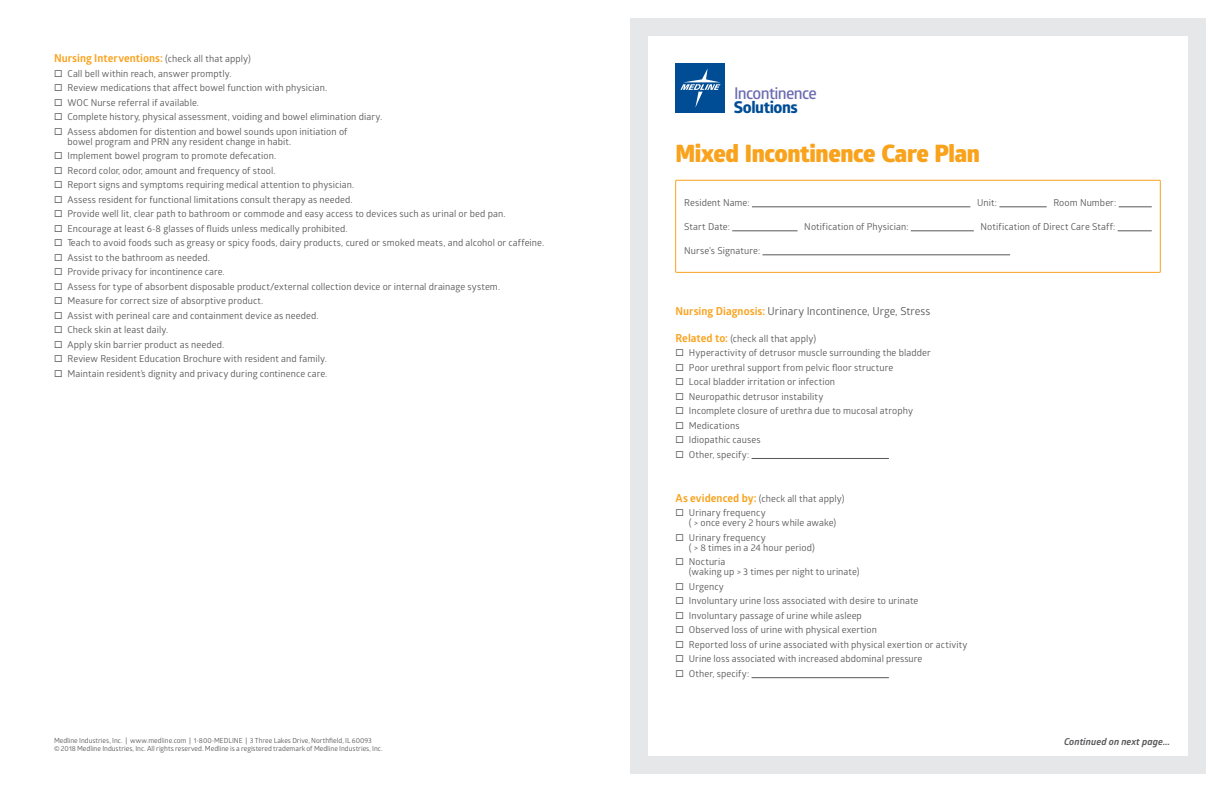
<style>
.page{position:relative;width:1224px;height:792px;background:#fff}
.page>*{position:absolute;margin:0;border:0;box-sizing:border-box;transform-origin:0 0}
.MEDLINE_-_Headline{font:800 24px "Glober";letter-spacing:-.015em;color:#f9a21c}
.t1{font:600 16.2px "Glober";letter-spacing:-.04em;color:#6a6ab1}
.t2{font:700 16.2px "Globerx";letter-spacing:-.025em;color:#014d95}
.MEDLINE_-_A_Head{font:11px "Glober";color:#57585a}
.t3{font:700 11px "Glober";letter-spacing:.005em;color:#f9a21c}
.MEDLINE_-_Body{font:9.5px/10px "Glober";letter-spacing:.01em;color:#57585a}
.t4{font:italic 700 9.5px "Glober";letter-spacing:.01em;color:#57585a}
.MEDLINE_-_Ref__Trade{font:7px "Glober";letter-spacing:-.005em;color:#57585a}
.s1{font-weight:400;font-size:9.5px;color:#57585a}
.s2{font-weight:700;color:#f9a21c}
.s3{font-weight:700;font-size:11px;color:#f9a21c}
</style>
<div class="page">
<svg style="left:630px;top:18px;width:576px;height:756px"></svg>
<hr style="left:752px;top:458px;width:137px;height:1px;background:#57585a">
<hr style="left:752px;top:677px;width:137px;height:1px;background:#57585a">
<hr style="left:752px;top:207px;width:218px;height:1px;background:#57585a">
<hr style="left:999px;top:207px;width:48px;height:1px;background:#57585a">
<hr style="left:1119px;top:207px;width:33px;height:1px;background:#57585a">
<hr style="left:732px;top:231px;width:66px;height:1px;background:#57585a">
<hr style="left:911px;top:231px;width:63px;height:1px;background:#57585a">
<hr style="left:1118px;top:231px;width:34px;height:1px;background:#57585a">
<hr style="left:762px;top:255px;width:248px;height:1px;background:#57585a">
<div style="left:675px;top:180px;width:486px;height:93px;border:1px solid #f9a21c"></div>
<div style="left:675px;top:63px;width:50px;height:50px;background:#014d95"></div>
<svg style="left:681px;top:68px;width:40px;height:40px"></svg>
<p class="t3" style="left:54px;top:51px;width:198px">Nursing Interventions: <span class="s1">(check all that apply)</span></p>
<p class="MEDLINE_-_Body" style="left:54px;top:68px;width:179px">◻ Call bell within reach, answer promptly.</p>
<p class="MEDLINE_-_Body" style="left:54px;top:82px;width:275px">◻ Review medications that affect bowel function with physician.</p>
<p class="MEDLINE_-_Body" style="left:54px;top:97px;width:147px">◻ WOC Nurse referral if available.</p>
<p class="MEDLINE_-_Body" style="left:54px;top:111px;width:330px">◻ Complete history, physical assessment, voiding and bowel elimination diary.</p>
<p class="MEDLINE_-_Body" style="left:68px;top:126px;width:281px;text-indent:-14px">◻ Assess abdomen for distention and bowel sounds upon initiation of bowel program and PRN any resident change in habit.</p>
<p class="MEDLINE_-_Body" style="left:54px;top:150px;width:224px">◻ Implement bowel program to promote defecation.</p>
<p class="MEDLINE_-_Body" style="left:54px;top:165px;width:223px">◻ Record color, odor, amount and frequency of stool.</p>
<p class="MEDLINE_-_Body" style="left:54px;top:179px;width:302px">◻ Report signs and symptoms requiring medical attention to physician.</p>
<p class="MEDLINE_-_Body" style="left:54px;top:194px;width:300px">◻ Assess resident for functional limitations consult therapy as needed.</p>
<p class="MEDLINE_-_Body" style="left:54px;top:208px;width:453px">◻ Provide well lit, clear path to bathroom or commode and easy access to devices such as urinal or bed pan.</p>
<p class="MEDLINE_-_Body" style="left:54px;top:223px;width:295px">◻ Encourage at least 6-8 glasses of fluids unless medically prohibited.</p>
<p class="MEDLINE_-_Body" style="left:54px;top:237px;width:492px">◻ Teach to avoid foods such as greasy or spicy foods, dairy products, cured or smoked meats, and alcohol or caffeine.</p>
<p class="MEDLINE_-_Body" style="left:54px;top:252px;width:158px">◻ Assist to the bathroom as needed.</p>
<p class="MEDLINE_-_Body" style="left:54px;top:266px;width:172px">◻ Provide privacy for incontinence care.</p>
<p class="MEDLINE_-_Body" style="left:54px;top:281px;width:448px">◻ Assess for type of absorbent disposable product/external collection device or internal drainage system.</p>
<p class="MEDLINE_-_Body" style="left:54px;top:295px;width:211px">◻ Measure for correct size of absorptive product.</p>
<p class="MEDLINE_-_Body" style="left:54px;top:310px;width:266px">◻ Assist with perineal care and containment device as needed.</p>
<p class="MEDLINE_-_Body" style="left:54px;top:324px;width:116px">◻ Check skin at least daily.</p>
<p class="MEDLINE_-_Body" style="left:54px;top:339px;width:172px">◻ Apply skin barrier product as needed.</p>
<p class="MEDLINE_-_Body" style="left:54px;top:353px;width:274px">◻ Review Resident Education Brochure with resident and family.</p>
<p class="MEDLINE_-_Body" style="left:54px;top:368px;width:275px">◻ Maintain resident’s dignity and privacy during continence care.</p>
<p class="MEDLINE_-_Ref__Trade" style="left:54px;top:736px;width:319px">Medline Industries, Inc. | www.medline.com | 1-800-MEDLINE | 3 Three Lakes Drive, Northfield, IL 60093</p>
<p class="MEDLINE_-_Ref__Trade" style="left:54px;top:744px;width:330px">© 2018 Medline Industries, Inc. All rights reserved. Medline is a registered trademark of Medline Industries, Inc.</p>
<h2 class="t1" style="left:734px;top:82px;width:84px">Incontinence</h2>
<h2 class="t2" style="left:734px;top:95px;width:66px">Solutions</h2>
<p class="MEDLINE_-_Headline" style="left:675px;top:135px;width:306px">Mixed Incontinence Care Plan</p>
<p class="MEDLINE_-_Body" style="left:684px;top:197px;width:67px">Resident Name:</p>
<p class="MEDLINE_-_Body" style="left:977px;top:197px;width:21px">Unit:</p>
<p class="MEDLINE_-_Body" style="left:1053px;top:197px;width:64px">Room Number:</p>
<p class="MEDLINE_-_Body" style="left:684px;top:221px;width:47px">Start Date:</p>
<p class="MEDLINE_-_Body" style="left:804px;top:221px;width:106px">Notification of Physician:</p>
<p class="MEDLINE_-_Body" style="left:981px;top:221px;width:136px">Notification of Direct Care Staff:</p>
<p class="MEDLINE_-_Body" style="left:684px;top:245px;width:78px">Nurse’s Signature:</p>
<p class="MEDLINE_-_A_Head" style="left:675px;top:304px;width:256px"><span class="s2">Nursing Diagnosis:</span> Urinary Incontinence, Urge, Stress</p>
<p class="MEDLINE_-_Body" style="left:675px;top:333px;width:142px"><span class="s3">Related to:</span> (check all that apply)</p>
<p class="MEDLINE_-_Body" style="left:675px;top:347px;width:257px">◻ Hyperactivity of detrusor muscle surrounding the bladder</p>
<p class="MEDLINE_-_Body" style="left:675px;top:362px;width:219px">◻ Poor urethral support from pelvic floor structure</p>
<p class="MEDLINE_-_Body" style="left:675px;top:376px;width:161px">◻ Local bladder irritation or infection</p>
<p class="MEDLINE_-_Body" style="left:675px;top:391px;width:149px">◻ Neuropathic detrusor instability</p>
<p class="MEDLINE_-_Body" style="left:675px;top:405px;width:239px">◻ Incomplete closure of urethra due to mucosal atrophy</p>
<p class="MEDLINE_-_Body" style="left:675px;top:420px;width:66px">◻ Medications</p>
<p class="MEDLINE_-_Body" style="left:675px;top:434px;width:87px">◻ Idiopathic causes</p>
<p class="MEDLINE_-_Body" style="left:675px;top:449px;width:75px">◻ Other, specify:</p>
<p class="MEDLINE_-_Body" style="left:675px;top:493px;width:171px"><span class="s3">As evidenced by:</span> (check all that apply)</p>
<p class="MEDLINE_-_Body" style="left:689px;top:507px;width:149px;text-indent:-14px">◻ Urinary frequency<br>( &gt; once every 2 hours while awake)</p>
<p class="MEDLINE_-_Body" style="left:689px;top:532px;width:127px;text-indent:-14px">◻ Urinary frequency<br>( &gt; 8 times in a 24 hour period)</p>
<p class="MEDLINE_-_Body" style="left:689px;top:556px;width:172px;text-indent:-14px">◻ Nocturia<br>(waking up &gt; 3 times per night to urinate)</p>
<p class="MEDLINE_-_Body" style="left:675px;top:581px;width:50px">◻ Urgency</p>
<p class="MEDLINE_-_Body" style="left:675px;top:595px;width:245px">◻ Involuntary urine loss associated with desire to urinate</p>
<p class="MEDLINE_-_Body" style="left:675px;top:610px;width:188px">◻ Involuntary passage of urine while asleep</p>
<p class="MEDLINE_-_Body" style="left:675px;top:624px;width:203px">◻ Observed loss of urine with physical exertion</p>
<p class="MEDLINE_-_Body" style="left:675px;top:639px;width:294px">◻ Reported loss of urine associated with physical exertion or activity</p>
<p class="MEDLINE_-_Body" style="left:675px;top:653px;width:248px">◻ Urine loss associated with increased abdominal pressure</p>
<p class="MEDLINE_-_Body" style="left:675px;top:668px;width:75px">◻ Other, specify:</p>
<p class="t4" style="left:1064px;top:735px;width:107px">Continued on next page...</p>
</div>
